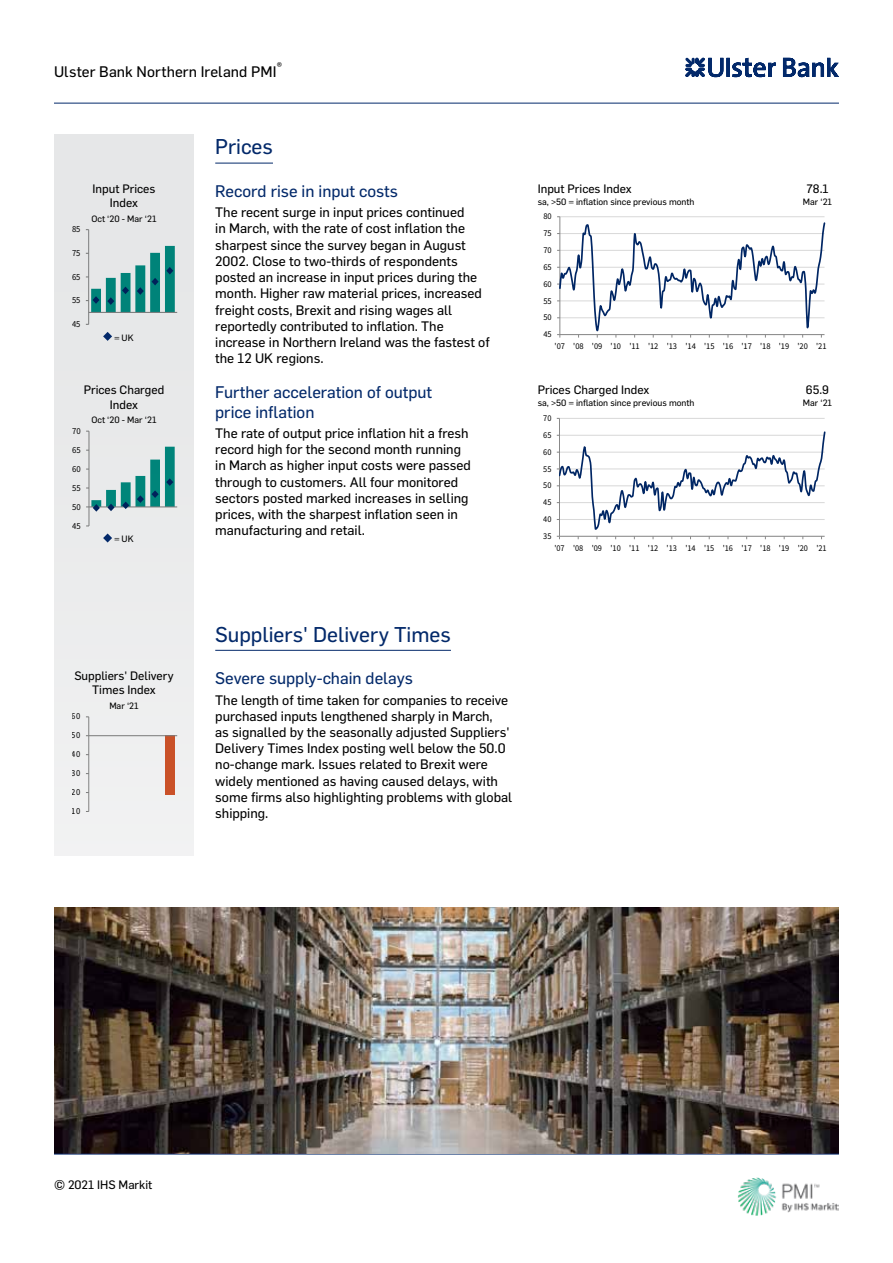
<style>
.page{position:relative;width:893px;height:1263px;background:#fff}
.page>*{position:absolute;margin:0;border:0;box-sizing:border-box;transform-origin:0 0}
.t1{font:21px "Flama Basic";color:#03296a}
.t2{font:16.5px/19.8px "Flama Basic";color:#03296a}
.t3{font:15px "Flama Basic";letter-spacing:.005em;color:#000}
.t4{font:13.5px/16.2px "Flama Basic";color:#000}
.t5{font:12px/14.4px "Flama Basic";color:#000;text-align:center}
.t6{font:10.5px "Flama Basic";color:#000}
.t7{font:9.3px "Source Sans Pro";letter-spacing:.005em;color:#000;scale:.93 1}
.t8{font:9.15px "Source Sans Pro";letter-spacing:.005em;color:#000;scale:.95 1}
.t9{font:9.15px "Source Sans Pro";letter-spacing:.005em;color:#000;scale:.93 1}
.t10{font:9px "Flama Basic";color:#000}
.t11{font:8.85px "Source Sans Pro";letter-spacing:-.005em;color:#000;scale:.96 1}
.t12{font:8.85px "Source Sans Pro";letter-spacing:-.005em;color:#000;scale:.94 1}
</style>
<div class="page">
<hr style="left:54px;top:103px;width:785px;height:1px;background:#03296a">
<img style="left:738px;top:1177px;width:100px;height:38px">
<hr style="left:54px;top:1154px;width:785px;height:1px;background:#03296a">
<svg style="left:685px;top:58px;width:154px;height:19px"></svg>
<div style="left:54px;top:134px;width:140px;height:722px;background:#e6e7e8"></div>
<hr style="left:215px;top:163px;width:58px;height:1px;background:#03296a">
<svg style="left:557px;top:216px;width:268px;height:122px"></svg>
<hr style="left:88px;top:230px;width:1px;height:94px;background:#868686">
<hr style="left:89px;top:312px;width:88px;height:1px;background:#868686">
<svg style="left:86px;top:246px;width:89px;height:66px"></svg>
<hr style="left:559px;top:418px;width:266px;height:1px;background:#d9d9d9">
<hr style="left:559px;top:418px;width:1px;height:118px;background:#868686">
<svg style="left:557px;top:431px;width:268px;height:108px"></svg>
<hr style="left:89px;top:431px;width:1px;height:95px;background:#868686">
<hr style="left:89px;top:507px;width:88px;height:1px;background:#868686">
<svg style="left:86px;top:447px;width:89px;height:65px"></svg>
<img style="left:54px;top:907px;width:785px;height:247px">
<svg style="left:103px;top:332px;width:9px;height:9px"></svg>
<svg style="left:103px;top:533px;width:9px;height:9px"></svg>
<hr style="left:215px;top:650px;width:236px;height:1px;background:#03296a">
<div style="left:165px;top:736px;width:10px;height:59px;background:#c95128"></div>
<hr style="left:88px;top:717px;width:1px;height:94px;background:#868686">
<hr style="left:89px;top:735px;width:88px;height:1px;background:#868686">
<p class="t6" style="left:277px;top:59px;width:7px">®</p>
<p class="t3" style="left:54px;top:61px;width:224px">Ulster Bank Northern Ireland PMI</p>
<h1 class="t1" style="left:215px;top:132px;width:59px">Prices</h1>
<p class="t5" style="left:93px;top:180px;width:64px">Input Prices<br>Index</p>
<p class="t7" style="left:72px;top:223px;width:11px">85</p>
<p class="t7" style="left:72px;top:247px;width:11px">75</p>
<p class="t7" style="left:72px;top:271px;width:11px">65</p>
<p class="t7" style="left:72px;top:294px;width:11px">55</p>
<p class="t7" style="left:72px;top:318px;width:11px">45</p>
<p class="t10" style="left:91px;top:212px;width:67px">Oct ‘20 - Mar ‘21</p>
<p class="t10" style="left:114px;top:331px;width:21px">= UK</p>
<p class="t5" style="left:84px;top:382px;width:82px">Prices Charged<br>Index</p>
<p class="t8" style="left:72px;top:425px;width:11px">70</p>
<p class="t8" style="left:72px;top:444px;width:11px">65</p>
<p class="t8" style="left:72px;top:463px;width:11px">60</p>
<p class="t8" style="left:72px;top:482px;width:11px">55</p>
<p class="t8" style="left:72px;top:501px;width:11px">50</p>
<p class="t8" style="left:72px;top:520px;width:11px">45</p>
<p class="t10" style="left:91px;top:414px;width:67px">Oct ‘20 - Mar ‘21</p>
<p class="t10" style="left:114px;top:533px;width:21px">= UK</p>
<p class="t2" style="left:215px;top:180px;width:184px">Record rise in input costs</p>
<p class="t4" style="left:215px;top:204px;width:276px">The recent surge in input prices continued<br>in March, with the rate of cost inflation the sharpest since the survey began in August 2002. Close to two-thirds of respondents posted an increase in input prices during the month. Higher raw material prices, increased freight costs, Brexit and rising wages all reportedly contributed to inflation. The increase in Northern Ireland was the fastest of the 12 UK regions.</p>
<p class="t2" style="left:215px;top:381px;width:218px">Further acceleration of output price inflation</p>
<p class="t4" style="left:215px;top:424px;width:257px">The rate of output price inflation hit a fresh record high for the second month running in March as higher input costs were passed through to customers. All four monitored sectors posted marked increases in selling prices, with the sharpest inflation seen in manufacturing and retail.</p>
<p class="t5" style="left:538px;top:180px;width:95px">Input Prices Index</p>
<p class="t10" style="left:538px;top:195px;width:158px">sa, &gt;50 = inflation since previous month</p>
<p class="t11" style="left:543px;top:211px;width:10px">80</p>
<p class="t11" style="left:543px;top:228px;width:10px">75</p>
<p class="t11" style="left:543px;top:245px;width:10px">70</p>
<p class="t11" style="left:543px;top:261px;width:10px">65</p>
<p class="t11" style="left:543px;top:278px;width:10px">60</p>
<p class="t11" style="left:543px;top:295px;width:10px">55</p>
<p class="t11" style="left:543px;top:312px;width:10px">50</p>
<p class="t11" style="left:543px;top:329px;width:10px">45</p>
<p class="t5" style="left:806px;top:180px;width:24px">78.1</p>
<p class="t10" style="left:803px;top:195px;width:31px">Mar ‘21</p>
<p class="t11" style="left:555px;top:341px;width:285px">'07 '08 '09 '10 '11 '12 '13 '14 '15 '16 '17 '18 '19 '20 '21</p>
<p class="t5" style="left:538px;top:382px;width:113px">Prices Charged Index</p>
<p class="t10" style="left:538px;top:397px;width:158px">sa, &gt;50 = inflation since previous month</p>
<p class="t12" style="left:543px;top:413px;width:10px">70</p>
<p class="t12" style="left:543px;top:429px;width:10px">65</p>
<p class="t12" style="left:543px;top:446px;width:10px">60</p>
<p class="t12" style="left:543px;top:463px;width:10px">55</p>
<p class="t12" style="left:543px;top:480px;width:10px">50</p>
<p class="t12" style="left:543px;top:497px;width:10px">45</p>
<p class="t12" style="left:543px;top:514px;width:10px">40</p>
<p class="t12" style="left:543px;top:530px;width:10px">35</p>
<p class="t5" style="left:806px;top:382px;width:25px">65.9</p>
<p class="t10" style="left:803px;top:397px;width:31px">Mar ‘21</p>
<p class="t12" style="left:554px;top:542px;width:291px">'07 '08 '09 '10 '11 '12 '13 '14 '15 '16 '17 '18 '19 '20 '21</p>
<p class="t5" style="left:74px;top:667px;width:101px">Suppliers' Delivery<br>Times Index</p>
<p class="t10" style="left:109px;top:699px;width:31px">Mar ‘21</p>
<p class="t9" style="left:72px;top:711px;width:11px">60</p>
<p class="t9" style="left:72px;top:730px;width:11px">50</p>
<p class="t9" style="left:72px;top:749px;width:11px">40</p>
<p class="t9" style="left:72px;top:767px;width:11px">30</p>
<p class="t9" style="left:72px;top:786px;width:11px">20</p>
<p class="t9" style="left:72px;top:805px;width:11px">10</p>
<h1 class="t1" style="left:215px;top:619px;width:237px">Suppliers' Delivery Times</h1>
<p class="t2" style="left:215px;top:667px;width:199px">Severe supply-chain delays</p>
<p class="t4" style="left:215px;top:691px;width:298px">The length of time taken for companies to receive purchased inputs lengthened sharply in March,<br>as signalled by the seasonally adjusted Suppliers' Delivery Times Index posting well below the 50.0 no-change mark. Issues related to Brexit were widely mentioned as having caused delays, with some firms also highlighting problems with global shipping.</p>
<p class="t5" style="left:54px;top:1176px;width:100px">© 2021 IHS Markit</p>
</div>
